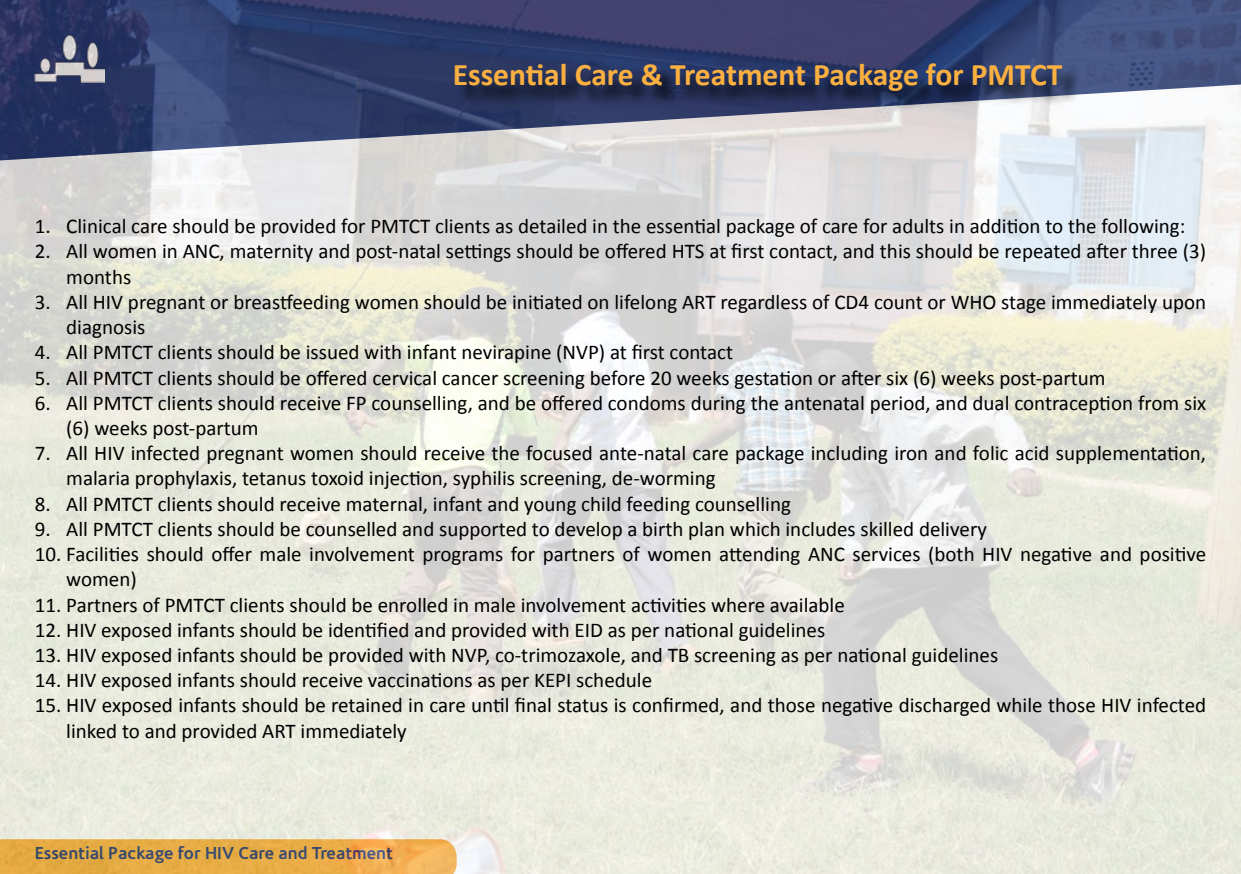
<style>
.page{position:relative;width:1241px;height:874px;background:#fff}
.page>*{position:absolute;margin:0;border:0;box-sizing:border-box;transform-origin:0 0}
.t1{font:700 31.5px "Calibri";color:#fbb040}
.t2{font:21px/25.2px "Calibri";color:#000}
.t3{font:700 17.5px "Corisande";color:#223771}
</style>
<div class="page">
<img style="left:0;top:0;width:1240px;height:873px">
<div style="left:457px;top:66px;width:626px;height:46px;background:#000;opacity:.75"></div>
<h1 class="t1" style="left:452px;top:54px;width:611px">Essential Care &amp; Treatment Package for PMTCT</h1>
<p class="t2" style="left:35px;top:213px;width:1151px">1. Clinical care should be provided for PMTCT clients as detailed in the essential package of care for adults in addition to the following:</p>
<p class="t2" style="left:66px;top:239px;width:1141px;text-indent:-31px">2. All women in ANC, maternity and post-natal settings should be offered HTS at first contact, and this should be repeated after three (3) months</p>
<p class="t2" style="left:66px;top:289px;width:1141px;text-indent:-31px">3. All HIV pregnant or breastfeeding women should be initiated on lifelong ART regardless of CD4 count or WHO stage immediately upon diagnosis</p>
<p class="t2" style="left:35px;top:339px;width:699px">4. All PMTCT clients should be issued with infant nevirapine (NVP) at first contact</p>
<p class="t2" style="left:35px;top:365px;width:1072px">5. All PMTCT clients should be offered cervical cancer screening before 20 weeks gestation or after six (6) weeks post-partum</p>
<p class="t2" style="left:66px;top:390px;width:1141px;text-indent:-31px">6. All PMTCT clients should receive FP counselling, and be offered condoms during the antenatal period, and dual contraception from six (6) weeks post-partum</p>
<p class="t2" style="left:66px;top:440px;width:1141px;text-indent:-31px">7. All HIV infected pregnant women should receive the focused ante-natal care package including iron and folic acid supplementation, malaria prophylaxis, tetanus toxoid injection, syphilis screening, de-worming</p>
<p class="t2" style="left:35px;top:491px;width:757px">8. All PMTCT clients should receive maternal, infant and young child feeding counselling</p>
<p class="t2" style="left:35px;top:516px;width:953px">9. All PMTCT clients should be counselled and supported to develop a birth plan which includes skilled delivery</p>
<p class="t2" style="left:66px;top:541px;width:1141px;text-indent:-31px">10. Facilities should offer male involvement programs for partners of women attending ANC services (both HIV negative and positive women)</p>
<p class="t2" style="left:35px;top:591px;width:811px">11. Partners of PMTCT clients should be enrolled in male involvement activities where available</p>
<p class="t2" style="left:35px;top:617px;width:791px">12. HIV exposed infants should be identified and provided with EID as per national guidelines</p>
<p class="t2" style="left:35px;top:642px;width:964px">13. HIV exposed infants should be provided with NVP, co-trimozaxole, and TB screening as per national guidelines</p>
<p class="t2" style="left:35px;top:667px;width:618px">14. HIV exposed infants should receive vaccinations as per KEPI schedule</p>
<p class="t2" style="left:66px;top:692px;width:1141px;text-indent:-31px">15. HIV exposed infants should be retained in care until final status is confirmed, and those negative discharged while those HIV infected linked to and provided ART immediately</p>
<p class="t3" style="left:35px;top:842px;width:359px">Essential Package for HIV Care and Treatment</p>
</div>
